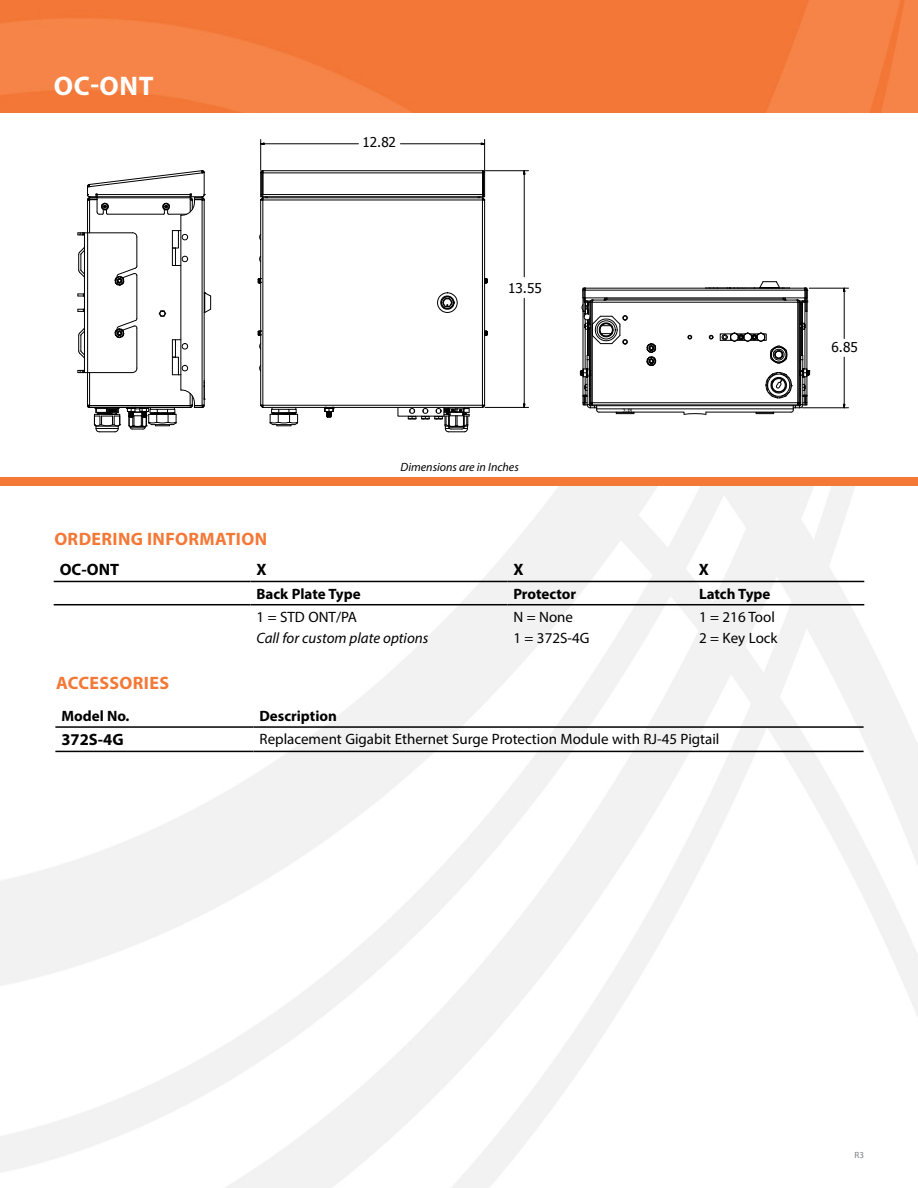
<style>
.page{position:relative;width:918px;height:1188px;background:#fff}
.page>*{position:absolute;margin:0;border:0;box-sizing:border-box;transform-origin:0 0}
.t1{font:700 27px "Myriad Pro";color:#fff}
.t2{font:700 18px "Myriad Pro";letter-spacing:.02em;color:#f47836}
.t3{font:700 16.5px "Myriad Pro";color:#000}
.t4{font:15px/21px "Myriad Pro";color:#000}
.t5{font:700 15px "Myriad Pro";color:#000}
.t6{font:italic 15px "Myriad Pro";color:#000}
.t7{font:13.5px "Tahoma";letter-spacing:.005em;color:#000}
.t8{font:italic 12px "Myriad Pro";color:#000}
.t9{font:9px "Myriad Pro";color:#7e8083}
.t10{font:5.7px "Tahoma";color:#000}
</style>
<div class="page">
<img style="left:0;top:0;width:918px;height:113px">
<div style="left:0;top:477px;width:918px;height:9px;background:#f47836"></div>
<hr style="left:54px;top:581px;width:196px;height:1px;background:#000">
<hr style="left:250px;top:581px;width:257px;height:1px;background:#000">
<hr style="left:507px;top:581px;width:186px;height:1px;background:#000">
<hr style="left:693px;top:581px;width:171px;height:1px;background:#000">
<hr style="left:54px;top:604px;width:196px;height:1px;background:#000">
<hr style="left:250px;top:604px;width:257px;height:1px;background:#000">
<hr style="left:507px;top:604px;width:186px;height:1px;background:#000">
<hr style="left:693px;top:604px;width:171px;height:1px;background:#000">
<svg style="left:257px;top:330px;width:5px;height:6px"></svg>
<svg style="left:257px;top:278px;width:5px;height:6px"></svg>
<svg style="left:485px;top:278px;width:3px;height:7px"></svg>
<svg style="left:485px;top:330px;width:3px;height:7px"></svg>
<hr style="left:263px;top:407px;width:219px;height:1px;background:#000">
<hr style="left:263px;top:405px;width:219px;height:1px;background:#000">
<hr style="left:484px;top:200px;width:1px;height:205px;background:#000">
<hr style="left:482px;top:200px;width:1px;height:205px;background:#000">
<hr style="left:263px;top:197px;width:219px;height:1px;background:#000">
<hr style="left:263px;top:200px;width:219px;height:1px;background:#000">
<hr style="left:260px;top:200px;width:1px;height:205px;background:#000">
<hr style="left:263px;top:200px;width:1px;height:205px;background:#000">
<hr style="left:263px;top:173px;width:220px;height:1px;background:#000">
<hr style="left:263px;top:170px;width:220px;height:1px;background:#000">
<hr style="left:263px;top:196px;width:220px;height:1px;background:#000">
<hr style="left:263px;top:194px;width:220px;height:1px;background:#000">
<svg style="left:397px;top:407px;width:73px;height:25px"></svg>
<svg style="left:324px;top:408px;width:10px;height:10px"></svg>
<svg style="left:259px;top:256px;width:3px;height:7px"></svg>
<svg style="left:259px;top:364px;width:3px;height:8px"></svg>
<svg style="left:259px;top:234px;width:3px;height:7px"></svg>
<svg style="left:259px;top:343px;width:3px;height:7px"></svg>
<svg style="left:437px;top:292px;width:21px;height:21px"></svg>
<svg style="left:260px;top:404px;width:38px;height:22px"></svg>
<svg style="left:482px;top:404px;width:4px;height:4px"></svg>
<svg style="left:478px;top:170px;width:8px;height:31px"></svg>
<svg style="left:260px;top:170px;width:8px;height:31px"></svg>
<hr style="left:89px;top:200px;width:1px;height:33px;background:#000">
<hr style="left:87px;top:200px;width:1px;height:33px;background:#000">
<hr style="left:181px;top:215px;width:1px;height:175px;background:#000">
<hr style="left:202px;top:200px;width:1px;height:205px;background:#000">
<hr style="left:204px;top:200px;width:1px;height:205px;background:#000">
<hr style="left:137px;top:276px;width:1px;height:42px;background:#000">
<hr style="left:88px;top:232px;width:45px;height:1px;background:#000">
<hr style="left:87px;top:233px;width:1px;height:140px;background:#000">
<svg style="left:77px;top:232px;width:11px;height:5px"></svg>
<hr style="left:84px;top:233px;width:1px;height:140px;background:#000">
<svg style="left:78px;top:247px;width:6px;height:31px"></svg>
<svg style="left:114px;top:232px;width:24px;height:54px"></svg>
<svg style="left:172px;top:230px;width:16px;height:36px"></svg>
<svg style="left:77px;top:292px;width:135px;height:140px"></svg>
<svg style="left:87px;top:170px;width:118px;height:46px"></svg>
<hr style="left:524px;top:298px;width:1px;height:106px;background:#000">
<hr style="left:524px;top:174px;width:1px;height:103px;background:#000">
<hr style="left:485px;top:407px;width:44px;height:1px;background:#000">
<hr style="left:485px;top:170px;width:44px;height:1px;background:#000">
<hr style="left:264px;top:144px;width:94px;height:1px;background:#000">
<hr style="left:400px;top:144px;width:81px;height:1px;background:#000">
<hr style="left:484px;top:139px;width:1px;height:31px;background:#000">
<hr style="left:260px;top:139px;width:1px;height:31px;background:#000">
<svg style="left:579px;top:281px;width:231px;height:134px"></svg>
<hr style="left:844px;top:292px;width:1px;height:47px;background:#000">
<hr style="left:844px;top:357px;width:1px;height:47px;background:#000">
<hr style="left:809px;top:288px;width:40px;height:1px;background:#000">
<hr style="left:802px;top:408px;width:47px;height:1px;background:#000">
<hr style="left:55px;top:726px;width:199px;height:2px;background:#000">
<hr style="left:254px;top:726px;width:610px;height:2px;background:#000">
<hr style="left:55px;top:751px;width:199px;height:1px;background:#000">
<hr style="left:254px;top:751px;width:610px;height:1px;background:#000">
<h1 class="t1" style="left:54px;top:69px;width:101px">OC-ONT</h1>
<p class="t7" style="left:363px;top:133px;width:35px">12.82</p>
<p class="t7" style="left:508px;top:279px;width:35px">13.55</p>
<p class="t8" style="left:401px;top:460px;width:120px">Dimensions are in Inches</p>
<p class="t10" style="left:623px;top:407px;width:13px">2-PL</p>
<p class="t2" style="left:54px;top:527px;width:214px">ORDERING INFORMATION</p>
<p class="t3" style="left:60px;top:559px;width:61px">OC-ONT</p>
<p class="t3" style="left:256px;top:559px;width:12px">X</p>
<p class="t3" style="left:513px;top:559px;width:12px">X</p>
<p class="t3" style="left:699px;top:559px;width:12px">X</p>
<p class="t5" style="left:256px;top:584px;width:106px">Back Plate Type</p>
<p class="t5" style="left:513px;top:584px;width:64px">Protector</p>
<p class="t5" style="left:699px;top:584px;width:73px">Latch Type</p>
<p class="t4" style="left:256px;top:606px;width:102px">1 = STD ONT/PA</p>
<p class="t6" style="left:256px;top:629px;width:174px">Call for custom plate options</p>
<p class="t4" style="left:513px;top:606px;width:78px">N = None<br>1 = 372S-4G</p>
<p class="t4" style="left:699px;top:606px;width:80px">1 = 216 Tool<br>2 = Key Lock</p>
<p class="t2" style="left:56px;top:671px;width:114px">ACCESSORIES</p>
<p class="t5" style="left:61px;top:706px;width:70px">Model No.</p>
<p class="t5" style="left:260px;top:706px;width:79px">Description</p>
<p class="t3" style="left:61px;top:729px;width:64px">372S-4G</p>
<p class="t4" style="left:260px;top:729px;width:461px">Replacement Gigabit Ethernet Surge Protection Module with RJ-45 Pigtail</p>
<p class="t7" style="left:832px;top:338px;width:28px">6.85</p>
<p class="t9" style="left:855px;top:1150px;width:11px">R3</p>
</div>
